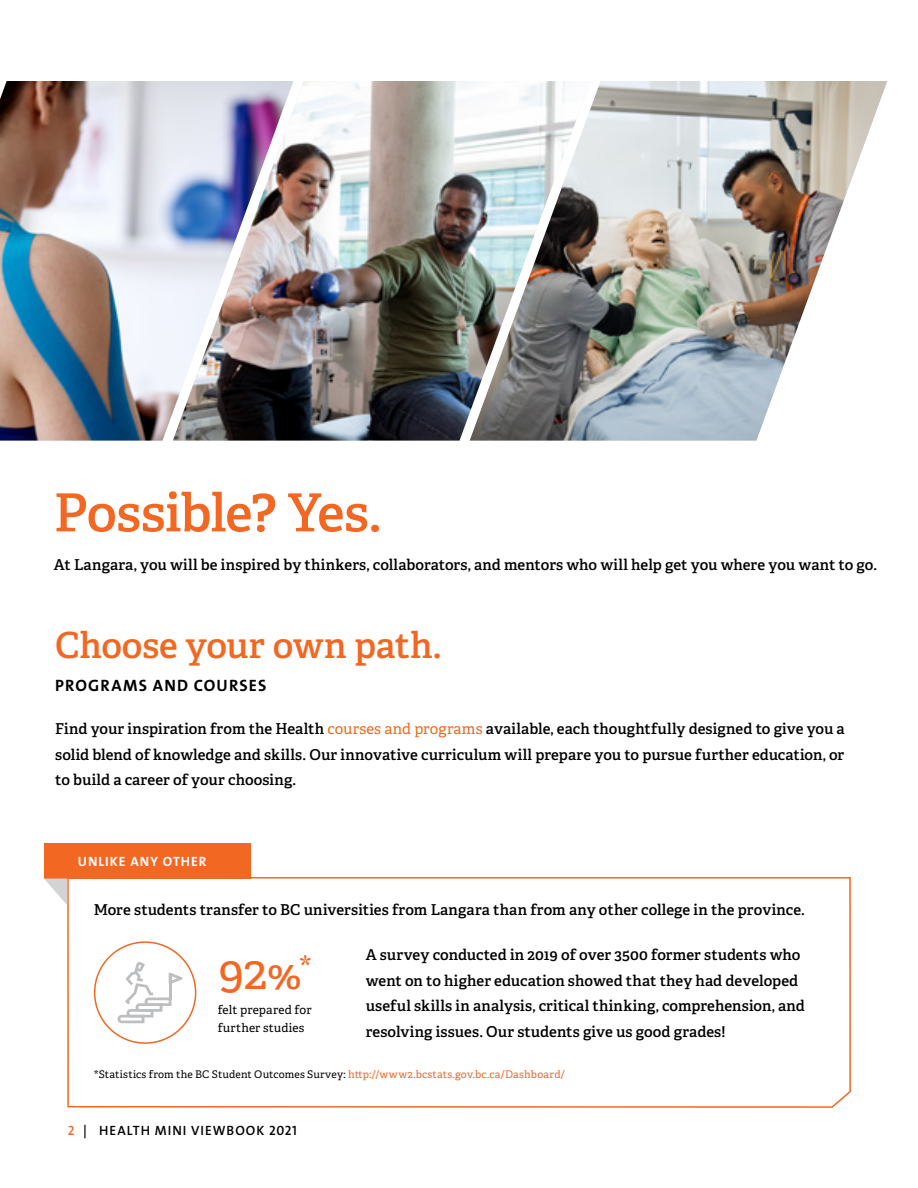
<style>
.page{position:relative;width:918px;height:1188px;background:#fff}
.page>*{position:absolute;margin:0;border:0;box-sizing:border-box;transform-origin:0 0}
.t1{font:600 52.5px "Adelle";letter-spacing:-.02em;color:#f26722}
.t2{font:48px "Adelle";color:#f26722}
.t3{font:600 36px "Adelle";letter-spacing:-.005em;color:#f26722}
.t4{font:700 16.5px "The Sans Os F";letter-spacing:.065em;color:#000}
.t5{font:600 15px/25.5px "Adelle";letter-spacing:.005em;color:#000;text-align:justify}
.t6{font:600 13.5px "The Sans Os F";letter-spacing:.07em;color:#000}
.t7{font:700 13.5px "The Sans Os F";letter-spacing:.075em;color:#fff}
.t8{font:12px/18px "Adelle";letter-spacing:.015em;color:#000}
.t9{font:10.5px "Adelle";letter-spacing:.015em;color:#000}
.s1{font-weight:400;color:#f26722}
.s2{color:#f26722}
</style>
<div class="page">
<img style="left:590px;top:81px;width:297px;height:360px">
<img style="left:293px;top:81px;width:297px;height:360px">
<img style="left:0;top:81px;width:293px;height:360px">
<svg style="left:67px;top:876px;width:784px;height:232px"></svg>
<svg style="left:118px;top:962px;width:64px;height:61px"></svg>
<div style="left:44px;top:843px;width:206px;height:36px;background:#f26722"></div>
<svg style="left:44px;top:879px;width:23px;height:26px"></svg>
<div style="left:94px;top:941px;width:102px;height:103px;border:2px solid #f26722;border-radius:50%"></div>
<h1 class="t1" style="left:54px;top:480px;width:329px">Possible? Yes.</h1>
<p class="t5" style="left:54px;top:552px;width:825px">At Langara, you will be inspired by thinkers, collaborators, and mentors who will help get you where you want to go.</p>
<h3 class="t3" style="left:55px;top:623px;width:388px">Choose your own path.</h3>
<p class="t4" style="left:55px;top:675px;width:212px">PROGRAMS AND COURSES</p>
<p class="t5" style="left:55px;top:716px;width:791px">Find your inspiration from the Health <span class="s1">courses and programs</span> available, each thoughtfully designed to give you a solid blend of knowledge and skills. Our innovative curriculum will prepare you to pursue further education, or to build a career of your choosing.</p>
<p class="t7" style="left:78px;top:852px;width:130px">UNLIKE ANY OTHER</p>
<p class="t5" style="left:94px;top:897px;width:713px">More students transfer to BC universities from Langara than from any other college in the province.</p>
<p class="t5" style="left:366px;top:942px;width:441px;text-align:left">A survey conducted in 2019 of over 3500 former students who went on to higher education showed that they had developed useful skills in analysis, critical thinking, comprehension, and resolving issues. Our students give us good grades!</p>
<p class="t9" style="left:94px;top:1068px;width:473px">*Statistics from the BC Student Outcomes Survey: <span class="s2">http://www2.bcstats.gov.bc.ca/Dashboard/</span></p>
<h2 class="t2" style="left:218px;top:943px;width:96px">92%<sup>*</sup></h2>
<p class="t8" style="left:218px;top:1001px;width:95px">felt prepared for further studies</p>
<p class="t6" style="left:68px;top:1121px;width:231px"><span class="s2">2</span> | HEALTH MINI VIEWBOOK 2021</p>
</div>
